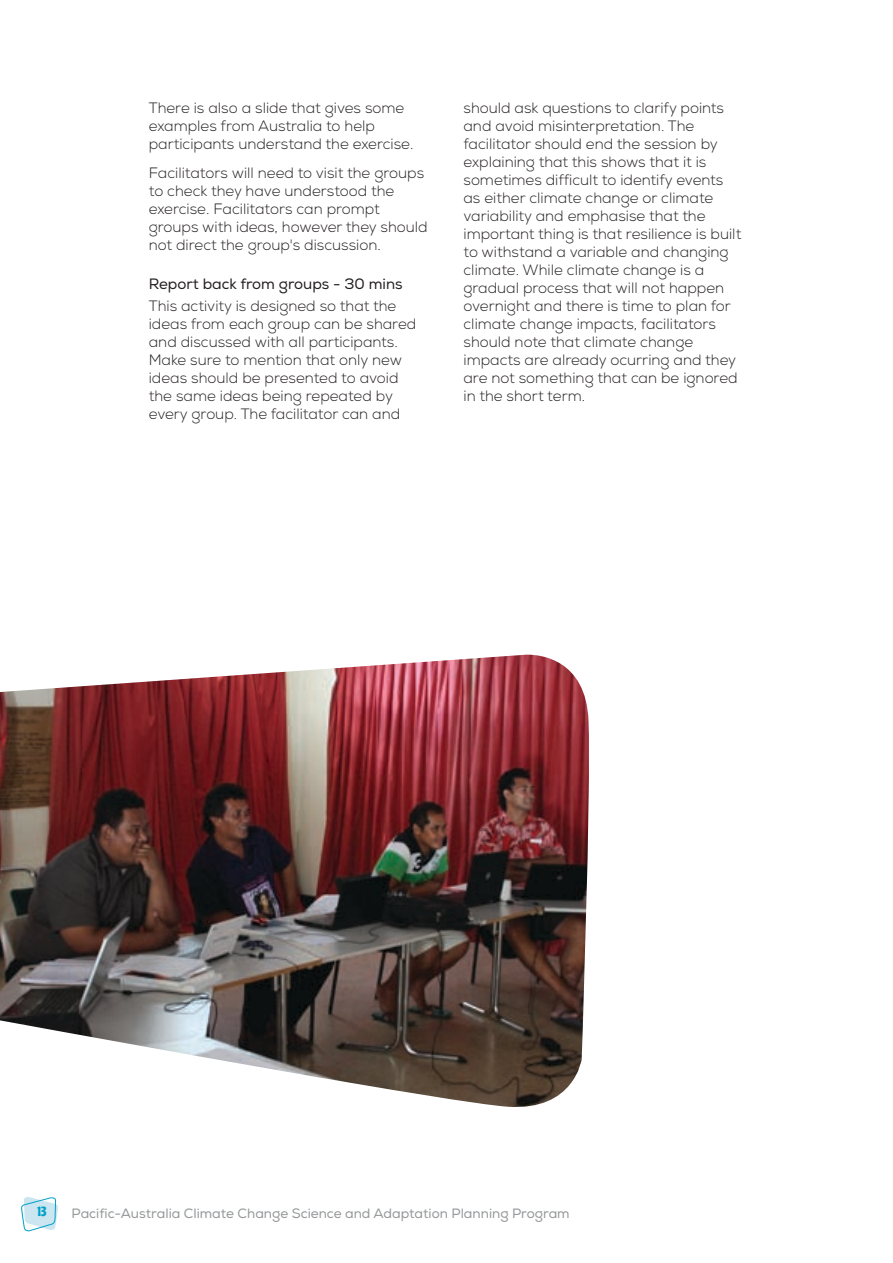
<style>
.page{position:relative;width:893px;height:1263px;background:#fff}
.page>*{position:absolute;margin:0;border:0;box-sizing:border-box;transform-origin:0 0}
.t1{font:300 15px/18px "Nexa";color:#231f20}
.t2{font:15px "Nexa";color:#231f20}
.t3{font:13.5px "Nexa";color:#949698}
.t4{font:13.5px "Cupcake";color:#00a1c8}
</style>
<div class="page">
<svg style="left:21px;top:1197px;width:37px;height:34px"></svg>
<img style="left:0;top:655px;width:589px;height:452px">
<p class="t1" style="left:149px;top:100px;width:266px">There is also a slide that gives some examples from Australia to help participants understand the exercise.</p>
<p class="t1" style="left:149px;top:164px;width:280px">Facilitators will need to visit the groups to check they have understood the exercise. Facilitators can prompt groups with ideas, however they should not direct the group's discussion.</p>
<p class="t2" style="left:149px;top:275px;width:255px">Report back from groups - 30 mins</p>
<p class="t1" style="left:149px;top:298px;width:269px">This activity is designed so that the ideas from each group can be shared and discussed with all participants.<br>Make sure to mention that only new ideas should be presented to avoid the same ideas being repeated by every group. The facilitator can and</p>
<p class="t1" style="left:463px;top:100px;width:279px">should ask questions to clarify points and avoid misinterpretation. The facilitator should end the session by explaining that this shows that it is sometimes difficult to identify events as either climate change or climate variability and emphasise that the important thing is that resilience is built to withstand a variable and changing climate. While climate change is a gradual process that will not happen overnight and there is time to plan for climate change impacts, facilitators should note that climate change impacts are already ocurring and they are not something that can be ignored in the short term.</p>
<p class="t4" style="left:37px;top:1203px;width:11px">13</p>
<p class="t3" style="left:72px;top:1205px;width:500px">Pacific-Australia Climate Change Science and Adaptation Planning Program</p>
</div>
